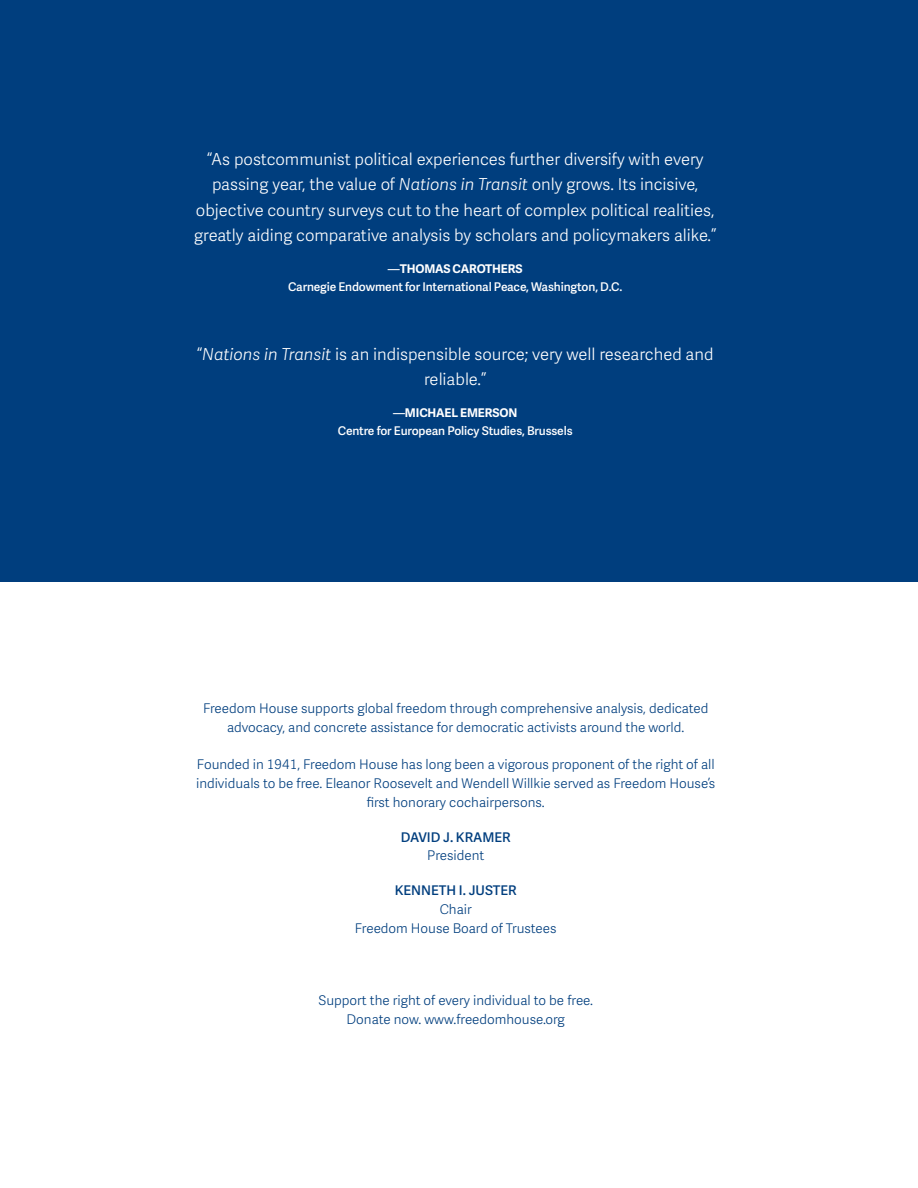
<style>
.page{position:relative;width:918px;height:1188px;background:#fff}
.page>*{position:absolute;margin:0;border:0;box-sizing:border-box;transform-origin:0 0}
.t1{font:300 16.5px/25.5px "Adelle Sans";color:#fff;text-align:center}
.t2{font:300 13.35px/18.8px "Adelle Sans";color:#003e7e;text-align:center}
.t3{font:600 13.35px/18.8px "Adelle Sans";color:#003e7e;text-align:center}
.t4{font:600 12px/18px "Adelle Sans";letter-spacing:-.01em;color:#fff;text-align:center}
.t5{font:700 12px "Adelle Sans";color:#fff}
.s1{font-style:italic}
.s2{font-weight:700}
.s3{font-weight:600}
.s4{font-weight:300}
</style>
<div class="page">
<div style="left:0;top:0;width:918px;height:581px;background:#003e7e"></div>
<p class="t1" style="left:194px;top:146px;width:524px">“As postcommunist political experiences further diversify with every passing year, the value of <span class="s1">Nations in Transit</span> only grows. Its incisive, objective country surveys cut to the heart of complex political realities, greatly aiding comparative analysis by scholars and policymakers alike.”</p>
<p class="t4" style="left:288px;top:259px;width:336px">—<span class="s2">THOMAS CAROTHERS<br></span>Carnegie Endowment for International Peace, Washington, D.C.</p>
<p class="t1" style="left:197px;top:341px;width:518px">“<span class="s1">Nations in Transit</span> is an indispensible source; very well researched and reliable.”</p>
<p class="t5" style="left:393px;top:404px;width:21px"><span class="s3">—</span>MIC</p>
<p class="t4" style="left:338px;top:403px;width:236px;text-align:left;text-indent:90px"><span class="s2">HAEL EMERSON<br></span>Centre for European Policy Studies, Brussels</p>
<p class="t2" style="left:203px;top:699px;width:507px">Freedom House supports global freedom through comprehensive analysis, dedicated advocacy, and concrete assistance for democratic activists around the world.</p>
<p class="t2" style="left:196px;top:755px;width:521px">Founded in 1941, Freedom House has long been a vigorous proponent of the right of all individuals to be free. Eleanor Roosevelt and Wendell Willkie served as Freedom House’s first honorary cochairpersons.</p>
<p class="t3" style="left:401px;top:827px;width:112px">David J. Kramer<br><span class="s4">President</span></p>
<p class="t3" style="left:395px;top:881px;width:19px">Kennet</p>
<p class="t3" style="left:447px;top:881px;width:72px">h I. Juster</p>
<p class="t2" style="left:440px;top:899px;width:34px">Chair</p>
<p class="t2" style="left:355px;top:918px;width:203px">Freedom House Board of Trustees</p>
<p class="t2" style="left:318px;top:990px;width:276px">Support the right of every individual to be free.<br>Donate now. www.freedomhouse.org</p>
</div>
